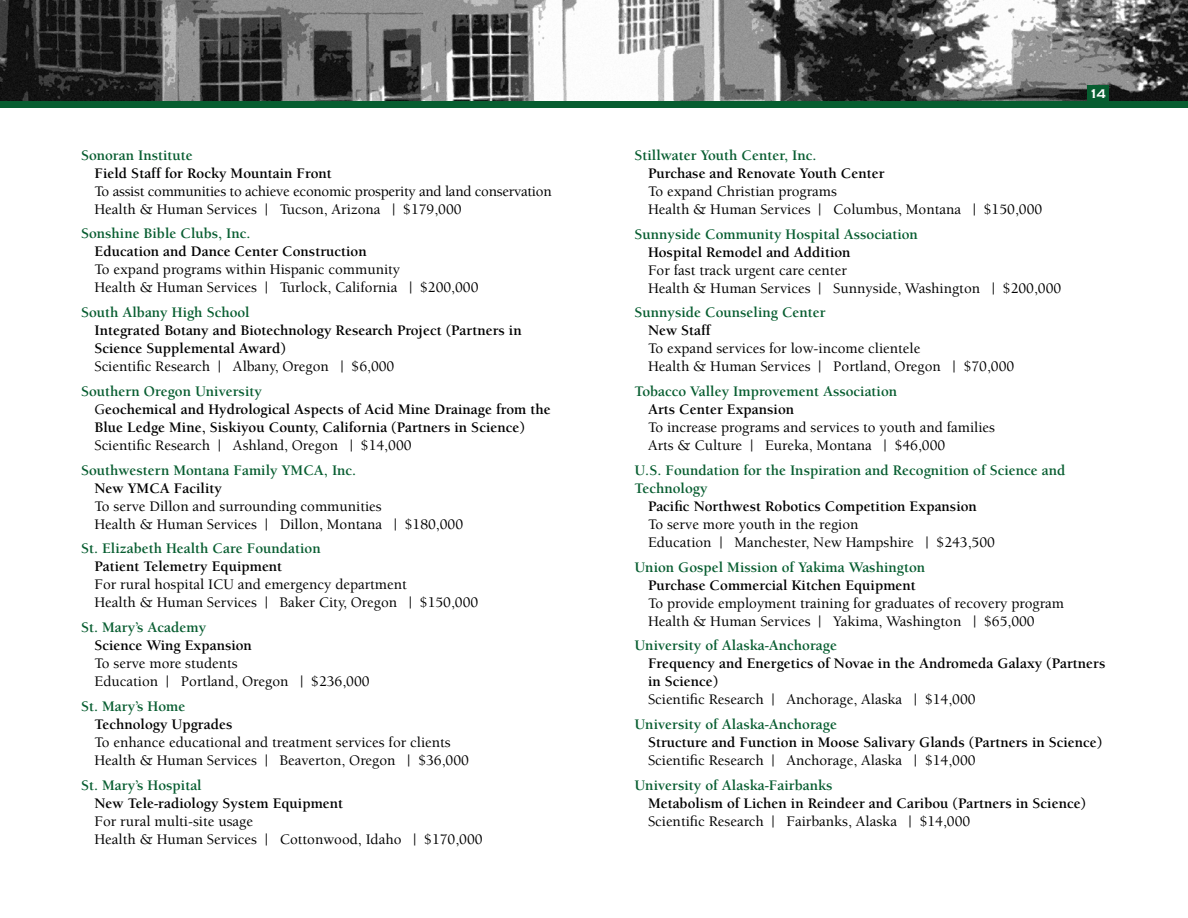
<style>
.page{position:relative;width:1188px;height:918px;background:#fff}
.page>*{position:absolute;margin:0;border:0;box-sizing:border-box;transform-origin:0 0}
.t1{font:16.5px "Copperplate Thirty One BC";color:#fff}
.t2{font:500 15px/18px "Berkeley";color:#000}
.t3{font:700 15px/18px "Berkeley";color:#000}
.t4{font:700 15px/18px "Berkeley";color:#075d30}
.t5{font:500 15px/18px "Berkeley";letter-spacing:-.02em;color:#000}
.s1{color:#075d30}
.s2{font-weight:500}
</style>
<div class="page">
<img style="left:0;top:0;width:1188px;height:101px">
<div style="left:0;top:101px;width:1188px;height:7px;background:#075d30"></div>
<div style="left:1087px;top:85px;width:22px;height:16px;background:#075d30"></div>
<p class="t4" style="left:81px;top:146px;width:113px">Sonoran Institute</p>
<p class="t3" style="left:94px;top:164px;width:239px">Field Staff for Rocky Mountain Front</p>
<p class="t5" style="left:94px;top:182px;width:459px">To assist communities to achieve economic prosperity and land conservation<br>Health &amp; Human Services | Tucson, Arizona | $179,000</p>
<p class="t4" style="left:81px;top:225px;width:171px">Sonshine Bible Clubs, Inc.</p>
<p class="t3" style="left:94px;top:243px;width:274px">Education and Dance Center Construction</p>
<p class="t2" style="left:94px;top:261px;width:386px">To expand programs within Hispanic community<br>Health &amp; Human Services | Turlock, California | $200,000</p>
<p class="t4" style="left:81px;top:304px;width:170px">South Albany High School</p>
<p class="t3" style="left:94px;top:322px;width:429px">Integrated Botany and Biotechnology Research Project (Partners in<br>Science Supplemental Award)</p>
<p class="t2" style="left:94px;top:358px;width:301px">Scientific Research | Albany, Oregon | $6,000</p>
<p class="t3" style="left:94px;top:382px;width:458px;text-indent:-14px"><span class="s1">Southern Oregon University<br></span><span class="s2">G</span>eochemical and Hydrological Aspects of Acid Mine Drainage from the<br>Blue Ledge Mine, Siskiyou County, California (Partners in Science)</p>
<p class="t2" style="left:94px;top:437px;width:319px">Scientific Research | Ashland, Oregon | $14,000</p>
<p class="t4" style="left:81px;top:461px;width:277px">Southwestern Montana Family YMCA, Inc.</p>
<p class="t3" style="left:94px;top:479px;width:129px">New YMCA Facility</p>
<p class="t2" style="left:94px;top:497px;width:370px">To serve Dillon and surrounding communities<br>Health &amp; Human Services | Dillon, Montana | $180,000</p>
<p class="t4" style="left:81px;top:540px;width:241px">St. Elizabeth Health Care Foundation</p>
<p class="t3" style="left:94px;top:558px;width:189px">Patient Telemetry Equipment</p>
<p class="t2" style="left:94px;top:576px;width:385px">For rural hospital ICU and emergency department<br>Health &amp; Human Services | Baker City, Oregon | $150,000</p>
<p class="t4" style="left:81px;top:619px;width:127px">St. Mary’s Academy</p>
<p class="t3" style="left:94px;top:637px;width:159px">Science Wing Expansion</p>
<p class="t2" style="left:94px;top:655px;width:277px">To serve more students<br>Education | Portland, Oregon | $236,000</p>
<p class="t4" style="left:81px;top:697px;width:106px">St. Mary’s Home</p>
<p class="t3" style="left:94px;top:715px;width:139px">Technology Upgrades</p>
<p class="t2" style="left:94px;top:734px;width:376px">To enhance educational and treatment services for clients<br>Health &amp; Human Services | Beaverton, Oregon | $36,000</p>
<p class="t4" style="left:81px;top:776px;width:122px">St. Mary’s Hospital</p>
<p class="t3" style="left:94px;top:794px;width:250px">New Tele-radiology System Equipment</p>
<p class="t2" style="left:94px;top:812px;width:390px">For rural multi-site usage<br>Health &amp; Human Services | Cottonwood, Idaho | $170,000</p>
<p class="t1" style="left:1089px;top:85px;width:19px">14</p>
<p class="t4" style="left:634px;top:146px;width:184px">Stillwater Youth Center, Inc.</p>
<p class="t3" style="left:648px;top:164px;width:238px">Purchase and Renovate Youth Center</p>
<p class="t2" style="left:648px;top:182px;width:396px">To expand Christian programs<br>Health &amp; Human Services | Columbus, Montana | $150,000</p>
<p class="t4" style="left:634px;top:225px;width:285px">Sunnyside Community Hospital Association</p>
<p class="t3" style="left:648px;top:243px;width:204px">Hospital Remodel and Addition</p>
<p class="t2" style="left:648px;top:261px;width:415px">For fast track urgent care center<br>Health &amp; Human Services | Sunnyside, Washington | $200,000</p>
<p class="t4" style="left:634px;top:304px;width:193px">Sunnyside Counseling Center</p>
<p class="t3" style="left:648px;top:322px;width:64px">New Staff</p>
<p class="t2" style="left:648px;top:340px;width:368px">To expand services for low-income clientele<br>Health &amp; Human Services | Portland, Oregon | $70,000</p>
<p class="t4" style="left:634px;top:383px;width:264px">Tobacco Valley Improvement Association</p>
<p class="t3" style="left:648px;top:401px;width:148px">Arts Center Expansion</p>
<p class="t2" style="left:648px;top:419px;width:349px">To increase programs and services to youth and families<br>Arts &amp; Culture | Eureka, Montana | $46,000</p>
<p class="t4" style="left:634px;top:461px;width:432px">U.S. Foundation for the Inspiration and Recognition of Science and<br>Technology</p>
<p class="t3" style="left:648px;top:497px;width:330px">Pacific Northwest Robotics Competition Expansion</p>
<p class="t2" style="left:648px;top:515px;width:348px">To serve more youth in the region<br>Education | Manchester, New Hampshire | $243,500</p>
<p class="t4" style="left:634px;top:558px;width:292px">Union Gospel Mission of Yakima Washington</p>
<p class="t3" style="left:648px;top:576px;width:269px">Purchase Commercial Kitchen Equipment</p>
<p class="t2" style="left:648px;top:594px;width:418px">To provide employment training for graduates of recovery program<br>Health &amp; Human Services | Yakima, Washington | $65,000</p>
<p class="t4" style="left:634px;top:637px;width:204px">University of Alaska-Anchorage</p>
<p class="t3" style="left:648px;top:655px;width:459px">Frequency and Energetics of Novae in the Andromeda Galaxy (Partners in Science)</p>
<p class="t2" style="left:648px;top:691px;width:329px">Scientific Research | Anchorage, Alaska | $14,000</p>
<p class="t4" style="left:634px;top:716px;width:204px">University of Alaska-Anchorage</p>
<p class="t3" style="left:648px;top:734px;width:456px">Structure and Function in Moose Salivary Glands (Partners in Science)</p>
<p class="t2" style="left:648px;top:752px;width:329px">Scientific Research | Anchorage, Alaska | $14,000</p>
<p class="t4" style="left:634px;top:776px;width:200px">University of Alaska-Fairbanks</p>
<p class="t3" style="left:648px;top:794px;width:440px">Metabolism of Lichen in Reindeer and Caribou (Partners in Science)</p>
<p class="t2" style="left:648px;top:812px;width:324px">Scientific Research | Fairbanks, Alaska | $14,000</p>
</div>
